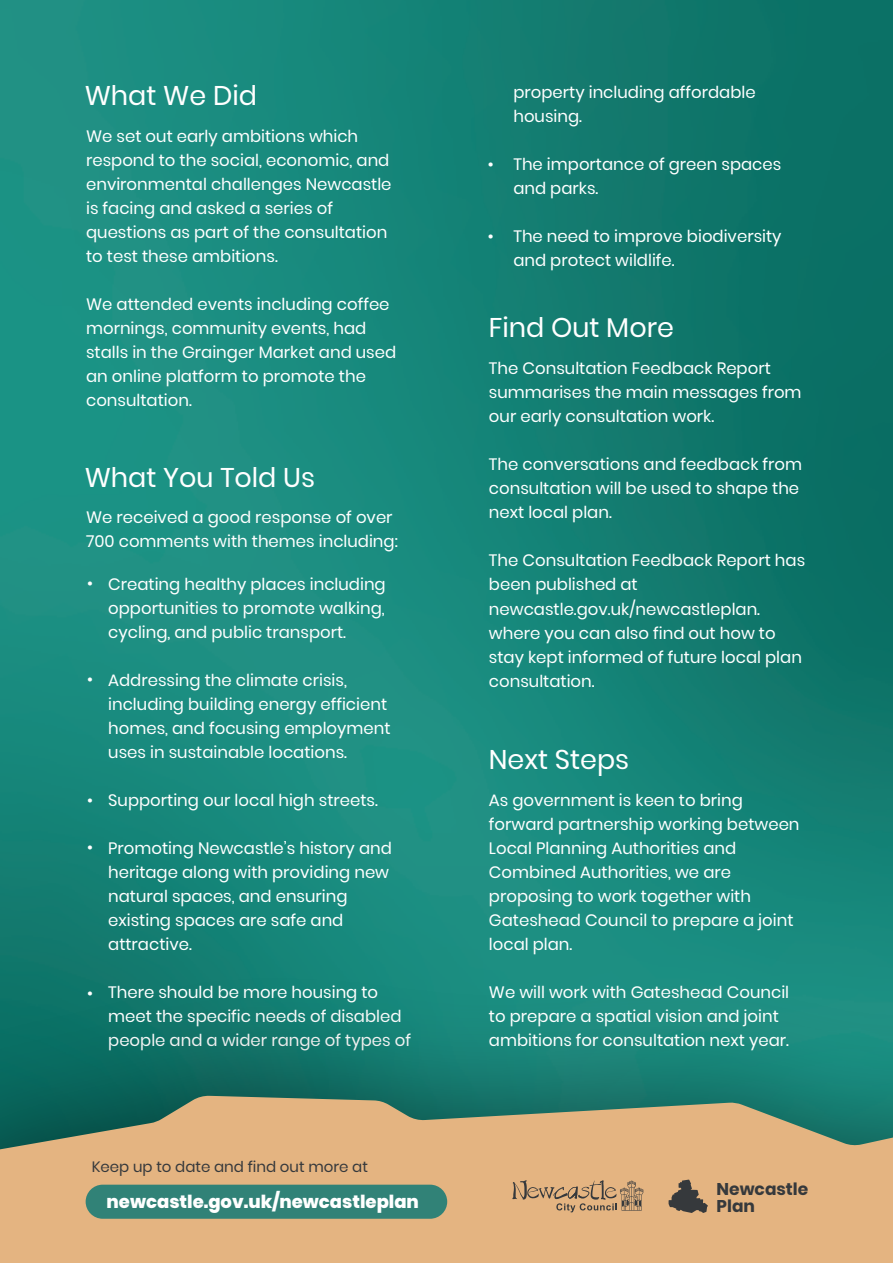
<style>
.page{position:relative;width:893px;height:1263px;background:#fff}
.page>*{position:absolute;margin:0;border:0;box-sizing:border-box;transform-origin:0 0}
.t1{font:27px "Poppins";color:#fff}
.t2{font:800 18px "Poppins";color:#fff}
.t3{font:700 16.95px/17px "Poppins";color:#36393c}
.t4{font:16.5px/24px "Poppins";color:#fff}
.t5{font:15px "Poppins";color:#36393c}
</style>
<div class="page">
<img style="left:0;top:0;width:893px;height:935px">
<img style="left:0;top:935px;width:893px;height:161px">
<svg style="left:0;top:1096px;width:893px;height:167px;background:#c7a97c"></svg>
<div style="left:86px;top:1185px;width:361px;height:34px;background:#318277;border-radius:17px"></div>
<svg style="left:512px;top:1180px;width:131px;height:32px;background:#c29b73"></svg>
<svg style="left:669px;top:1179px;width:39px;height:34px"></svg>
<h1 class="t1" style="left:85px;top:77px;width:174px">What We Did</h1>
<p class="t4" style="left:86px;top:124px;width:307px">We set out early ambitions which respond to the social, economic, and environmental challenges Newcastle is facing and asked a series of questions as part of the consultation to test these ambitions.</p>
<p class="t4" style="left:86px;top:292px;width:312px">We attended events including coffee mornings, community events, had stalls in the Grainger Market and used an online platform to promote the consultation.</p>
<h1 class="t1" style="left:85px;top:458px;width:232px">What You Told Us</h1>
<p class="t4" style="left:86px;top:505px;width:313px">We received a good response of over<br>700 comments with themes including:</p>
<p class="t4" style="left:87px;top:571px;width:7px">•</p>
<p class="t4" style="left:87px;top:667px;width:7px">•</p>
<p class="t4" style="left:87px;top:788px;width:7px">•</p>
<p class="t4" style="left:87px;top:835px;width:7px">•</p>
<p class="t4" style="left:87px;top:981px;width:7px">•</p>
<p class="t4" style="left:108px;top:572px;width:279px;text-align:justify">Creating healthy places including opportunities to promote walking, cycling, and public transport.</p>
<p class="t4" style="left:108px;top:668px;width:284px">Addressing the climate crisis, including building energy efficient homes, and focusing employment uses in sustainable locations.</p>
<p class="t4" style="left:108px;top:788px;width:271px">Supporting our local high streets.</p>
<p class="t4" style="left:108px;top:836px;width:285px">Promoting Newcastle’s history and heritage along with providing new natural spaces, and ensuring existing spaces are safe and attractive.</p>
<p class="t4" style="left:108px;top:980px;width:304px">There should be more housing to meet the specific needs of disabled people and a wider range of types of</p>
<p class="t5" style="left:92px;top:1156px;width:278px">Keep up to date and find out more at</p>
<p class="t2" style="left:107px;top:1189px;width:314px">newcastle.gov.uk/newcastleplan</p>
<p class="t4" style="left:488px;top:152px;width:7px">•</p>
<p class="t4" style="left:488px;top:224px;width:7px">•</p>
<p class="t4" style="left:513px;top:81px;width:244px">property including affordable housing.</p>
<p class="t4" style="left:513px;top:153px;width:269px">The importance of green spaces and parks.</p>
<p class="t4" style="left:513px;top:225px;width:270px">The need to improve biodiversity and protect wildlife.</p>
<h1 class="t1" style="left:489px;top:309px;width:187px">Find Out More</h1>
<p class="t4" style="left:489px;top:357px;width:314px">The Consultation Feedback Report summarises the main messages from our early consultation work.</p>
<p class="t4" style="left:489px;top:453px;width:315px">The conversations and feedback from consultation will be used to shape the next local plan.</p>
<p class="t4" style="left:489px;top:549px;width:318px">The Consultation Feedback Report has been published at newcastle.gov.uk/newcastleplan. where you can also find out how to stay kept informed of future local plan consultation.</p>
<h1 class="t1" style="left:489px;top:741px;width:142px">Next Steps</h1>
<p class="t4" style="left:489px;top:788px;width:312px">As government is keen to bring forward partnership working between<br>Local Planning Authorities and<br>Combined Authorities, we are proposing to work together with<br>Gateshead Council to prepare a joint local plan.</p>
<p class="t4" style="left:489px;top:980px;width:302px">We will work with Gateshead Council to prepare a spatial vision and joint ambitions for consultation next year.</p>
<p class="t3" style="left:717px;top:1180px;width:93px">Newcastle<br>Plan</p>
</div>
